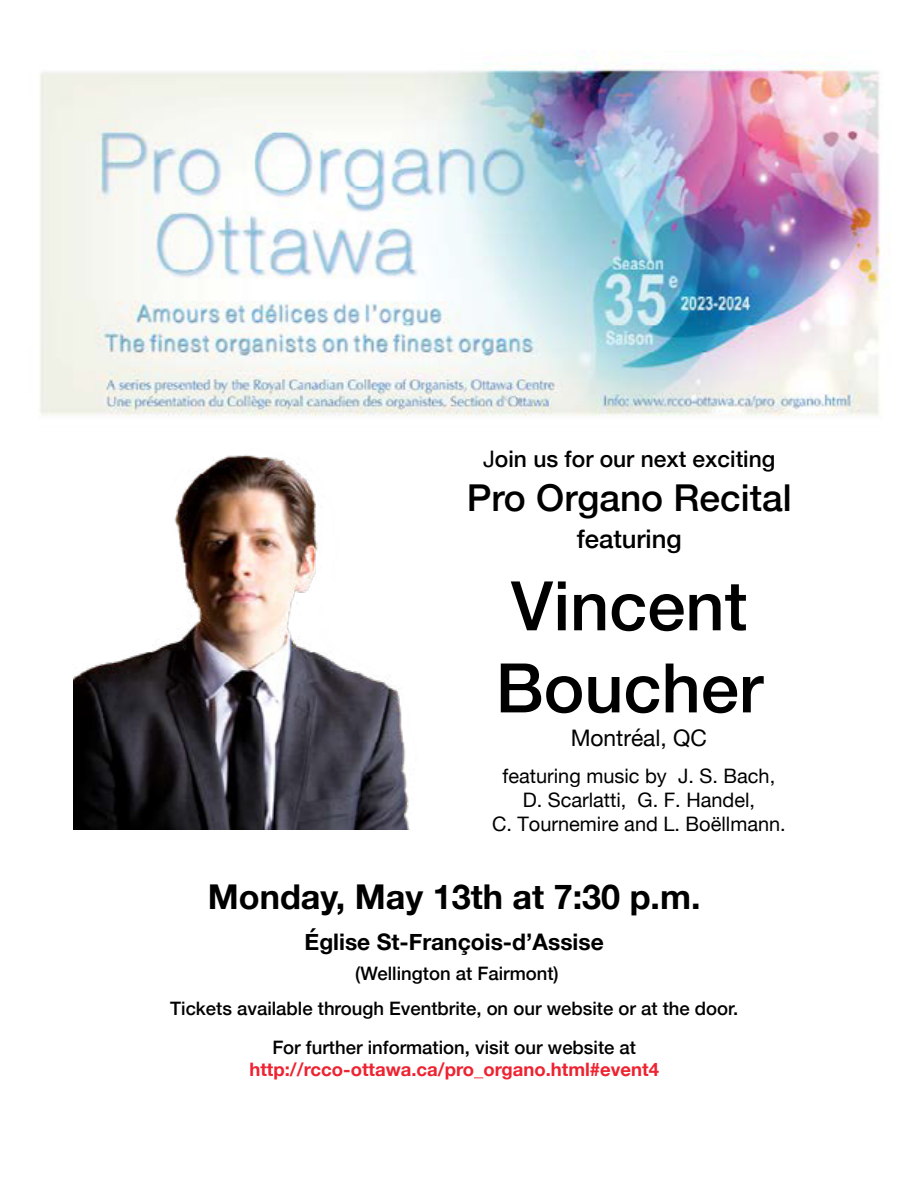
<style>
.page{position:relative;width:918px;height:1188px;background:#fff}
.page>*{position:absolute;margin:0;border:0;box-sizing:border-box;transform-origin:0 0}
.t1{font:500 68.4px/82.1px "Helvetica Neue";color:#000}
.t2{font:500 37.05px "Helvetica Neue";color:#000}
.t3{font:700 34.2px "Helvetica Neue";color:#000}
.t4{font:500 25.65px "Helvetica Neue";color:#000}
.t5{font:700 22.8px "Helvetica Neue";color:#000}
.t6{font:500 22.8px "Helvetica Neue";color:#000}
.t7{font:22.8px "Helvetica Neue";color:#000}
.t8{font:19.95px/24px "Helvetica Neue";color:#000;text-align:center}
.t9{font:500 18.6px/35.1px "Helvetica Neue";color:#000;text-align:center}
.t10{font:700 18.6px "Helvetica Neue";color:#ee2331}
.s1{font-weight:400}
</style>
<div class="page">
<img style="left:40px;top:54px;width:851px;height:362px">
<img style="left:73px;top:454px;width:337px;height:376px">
<p class="t6" style="left:483px;top:440px;width:294px"><span class="s1">J</span>oin us for our next exciting</p>
<h2 class="t2" style="left:467px;top:468px;width:326px">Pro Organo Recital</h2>
<h3 class="t4" style="left:577px;top:518px;width:107px">featuring</h3>
<h1 class="t1" style="left:496px;top:559px;width:269px">Vincent<br>Boucher</h1>
<p class="t7" style="left:571px;top:722px;width:138px">Montréal, QC</p>
<p class="t8" style="left:492px;top:765px;width:295px">featuring music by J. S. Bach,<br>D. Scarlatti, G. F. Handel,<br>C. Tournemire and L. Boëllmann.</p>
<h3 class="t3" style="left:208px;top:870px;width:494px">Monday, May 13th at 7:30 p.m.</h3>
<p class="t5" style="left:305px;top:924px;width:301px">Église St-François-d’Assise</p>
<p class="t9" style="left:170px;top:954px;width:570px">(Wellington at Fairmont)<br>Tickets available through Eventbrite, on our website or at the door.</p>
<p class="t9" style="left:272px;top:1029px;width:365px">For further information, visit our website at</p>
<p class="t10" style="left:249px;top:1055px;width:411px">http://rcco-ottawa.ca/pro_organo.html#event4</p>
</div>
